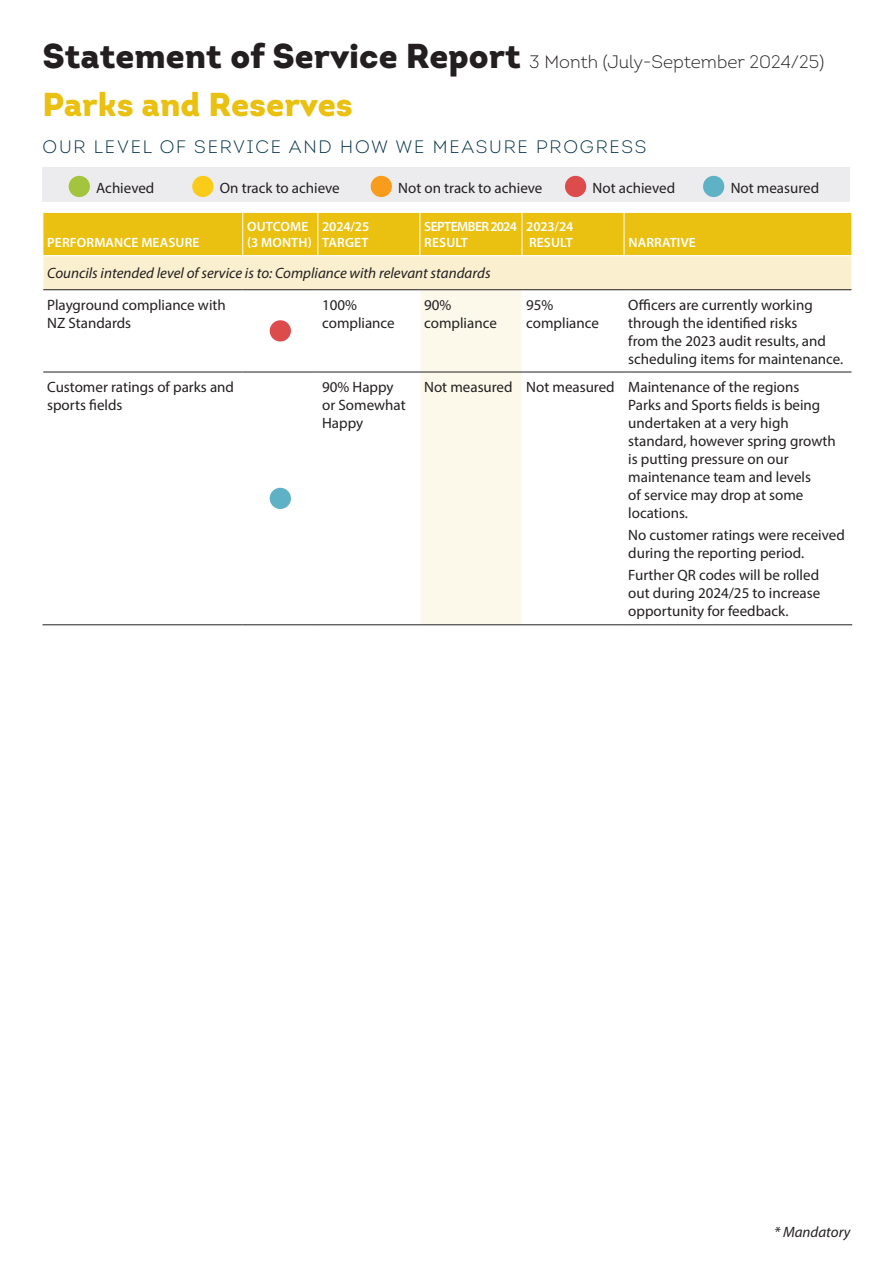
<style>
.page{position:relative;width:893px;height:1263px;background:#fff}
.page>*{position:absolute;margin:0;border:0;box-sizing:border-box;transform-origin:0 0}
.t1{font:900 33px "Intro";color:#eac011}
.t2{font:300 18px "Intro";color:#231f20}
.t3{font:300 18px "Intro";letter-spacing:.1em;color:#002f47}
.t4{font:15px/18px "Myriad Pro";color:#231f20}
.t5{font:italic 15px "Myriad Pro";color:#231f20}
.t6{font:600 13.5px/16.2px "Myriad Pro";letter-spacing:.01em;color:#fff}
.t7{font:600 13.5px/16.2px "Myriad Pro";letter-spacing:-.01em;color:#fff}
.t8{font:600 13.5px/16.2px "Myriad Pro";letter-spacing:-.04em;color:#fff}
.s1{font-weight:900;font-size:34.5px}
</style>
<div class="page">
<div style="left:43px;top:167px;width:807px;height:34px;background:#ececee"></div>
<div style="left:69px;top:176px;width:21px;height:21px;background:#a3c43d;border-radius:50%"></div>
<div style="left:192px;top:176px;width:21px;height:21px;background:#facb19;border-radius:50%"></div>
<div style="left:371px;top:176px;width:21px;height:21px;background:#f89c1c;border-radius:50%"></div>
<div style="left:565px;top:176px;width:21px;height:21px;background:#dd4c4d;border-radius:50%"></div>
<div style="left:703px;top:176px;width:21px;height:21px;background:#5fb2c6;border-radius:50%"></div>
<div style="left:44px;top:213px;width:807px;height:42px;background:#eac011"></div>
<div style="left:43px;top:256px;width:809px;height:34px;background:#faf0d0"></div>
<div style="left:421px;top:290px;width:101px;height:334px;background:#fcf9eb"></div>
<hr style="left:242px;top:213px;width:1px;height:42px;background:#fff">
<hr style="left:317px;top:213px;width:1px;height:42px;background:#fff">
<hr style="left:420px;top:213px;width:1px;height:42px;background:#fff">
<hr style="left:522px;top:213px;width:1px;height:42px;background:#fff">
<hr style="left:624px;top:213px;width:1px;height:42px;background:#fff">
<hr style="left:43px;top:256px;width:1px;height:34px;background:#fff">
<hr style="left:851px;top:256px;width:1px;height:34px;background:#fff">
<hr style="left:43px;top:289px;width:200px;height:1px;background:#231f20">
<hr style="left:243px;top:289px;width:75px;height:1px;background:#231f20">
<hr style="left:318px;top:289px;width:102px;height:1px;background:#231f20">
<hr style="left:420px;top:289px;width:102px;height:1px;background:#231f20">
<hr style="left:522px;top:289px;width:102px;height:1px;background:#231f20">
<hr style="left:624px;top:289px;width:227px;height:1px;background:#231f20">
<hr style="left:43px;top:372px;width:200px;height:1px;background:#231f20">
<hr style="left:243px;top:372px;width:75px;height:1px;background:#231f20">
<hr style="left:318px;top:372px;width:102px;height:1px;background:#231f20">
<hr style="left:420px;top:372px;width:102px;height:1px;background:#231f20">
<hr style="left:522px;top:372px;width:102px;height:1px;background:#231f20">
<hr style="left:624px;top:372px;width:227px;height:1px;background:#231f20">
<hr style="left:43px;top:624px;width:200px;height:1px;background:#231f20">
<hr style="left:243px;top:624px;width:75px;height:1px;background:#231f20">
<hr style="left:318px;top:624px;width:102px;height:1px;background:#231f20">
<hr style="left:420px;top:624px;width:102px;height:1px;background:#231f20">
<hr style="left:522px;top:624px;width:102px;height:1px;background:#231f20">
<hr style="left:624px;top:624px;width:228px;height:1px;background:#231f20">
<div style="left:270px;top:320px;width:21px;height:21px;background:#dd4c4d;border-radius:50%"></div>
<div style="left:270px;top:488px;width:21px;height:21px;background:#5fb2c6;border-radius:50%"></div>
<p class="t2" style="left:43px;top:51px;width:783px"><span class="s1">Statement of Service Report</span> 3 Month (July-September 2024/25)</p>
<h1 class="t1" style="left:43px;top:82px;width:312px">Parks and Reserves</h1>
<p class="t3" style="left:43px;top:136px;width:605px">OUR LEVEL OF SERVICE AND HOW WE MEASURE PROGRESS</p>
<p class="t4" style="left:96px;top:178px;width:60px">Achieved</p>
<p class="t4" style="left:220px;top:178px;width:121px">On track to achieve</p>
<p class="t4" style="left:398px;top:178px;width:146px">Not on track to achieve</p>
<p class="t4" style="left:593px;top:178px;width:84px">Not achieved</p>
<p class="t4" style="left:731px;top:178px;width:90px">Not measured</p>
<p class="t6" style="left:47px;top:234px;width:154px">PERFORMANCE MEASURE</p>
<p class="t6" style="left:247px;top:218px;width:66px">OUTCOME (3 MONTH)</p>
<p class="t7" style="left:322px;top:218px;width:49px">2024/25<br>TARGET</p>
<p class="t8" style="left:424px;top:218px;width:94px">SEPTEMBER 2024<br>RESULT</p>
<p class="t7" style="left:526px;top:218px;width:49px">2023/24<br>RESULT</p>
<p class="t6" style="left:628px;top:234px;width:69px">NARRATIVE</p>
<p class="t5" style="left:47px;top:264px;width:445px">Councils intended level of service is to: Compliance with relevant standards</p>
<p class="t4" style="left:47px;top:295px;width:180px">Playground compliance with<br>NZ Standards</p>
<p class="t4" style="left:322px;top:295px;width:74px">100% compliance</p>
<p class="t4" style="left:424px;top:295px;width:74px">90% compliance</p>
<p class="t4" style="left:526px;top:295px;width:74px">95% compliance</p>
<p class="t4" style="left:628px;top:295px;width:217px">Officers are currently working through the identified risks<br>from the 2023 audit results, and scheduling items for maintenance.</p>
<p class="t4" style="left:47px;top:377px;width:188px">Customer ratings of parks and sports fields</p>
<p class="t4" style="left:322px;top:377px;width:85px">90% Happy or Somewhat<br>Happy</p>
<p class="t4" style="left:628px;top:377px;width:209px;text-indent:-204px">Not measured Not measured Maintenance of the regions<br>Parks and Sports fields is being undertaken at a very high standard, however spring growth is putting pressure on our maintenance team and levels<br>of service may drop at some locations.</p>
<p class="t4" style="left:628px;top:526px;width:218px">No customer ratings were received during the reporting period.</p>
<p class="t4" style="left:628px;top:566px;width:194px;text-align:justify">Further QR codes will be rolled out during 2024/25 to increase opportunity for feedback.</p>
<p class="t5" style="left:774px;top:1223px;width:78px">* Mandatory</p>
</div>
